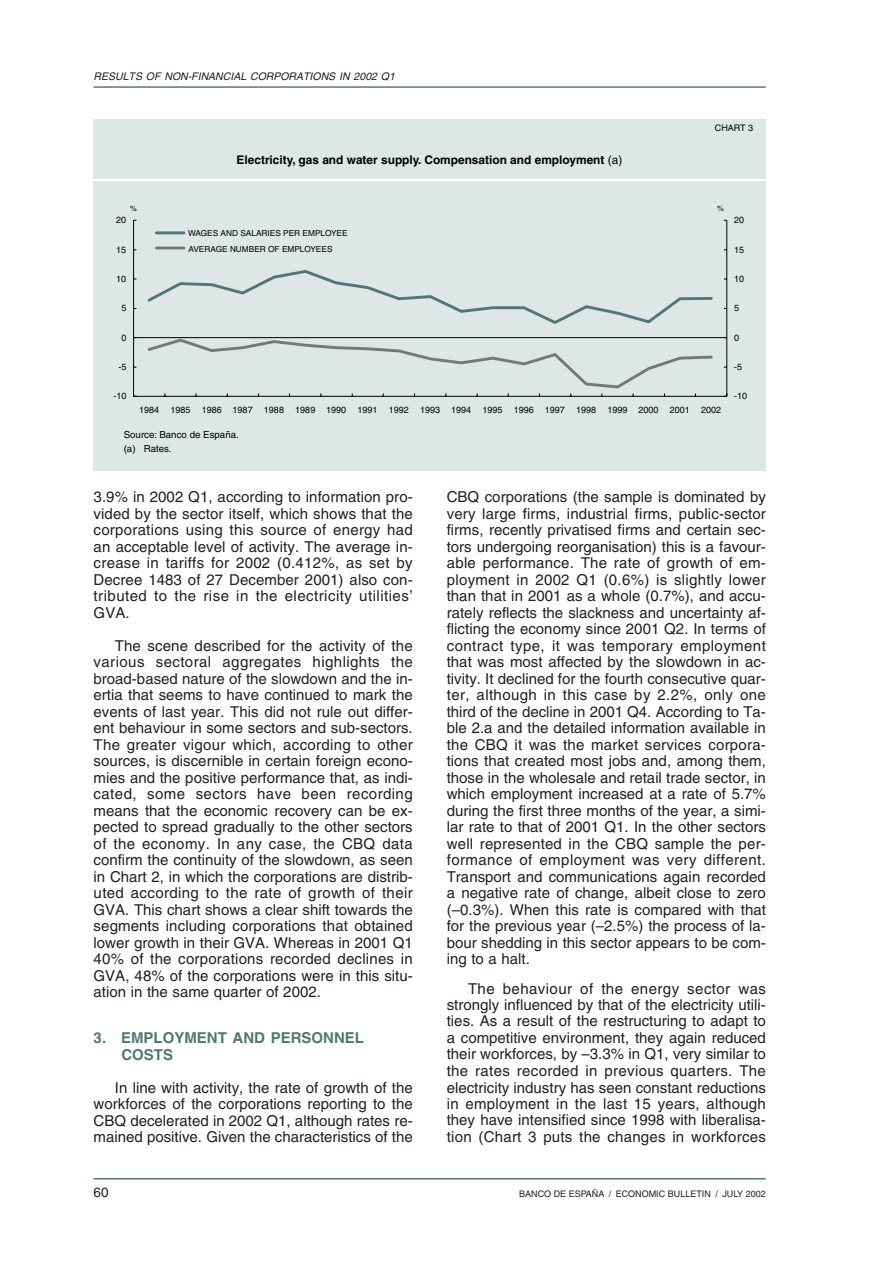
<style>
.page{position:relative;width:893px;height:1263px;background:#fff}
.page>*{position:absolute;margin:0;border:0;box-sizing:border-box;transform-origin:0 0}
.t1{font:15px/16.5px "Helvetica";color:#231f20;text-align:justify}
.t2{font:700 15px/16.4px "Helvetica";color:#517675}
.t3{font:13.5px "Helvetica";color:#231f20}
.t4{font:700 11.85px "Helvetica";color:#000}
.t5{font:italic 10.5px "Helvetica";color:#231f20}
.t6{font:9.75px/14.1px "Helvetica";color:#000}
.t7{font:9px "Helvetica";color:#000}
.t8{font:9px "Helvetica";color:#231f20}
.t9{font:8.25px/15.1px "Helvetica";color:#000}
.t10{font:7.5px "Helvetica";color:#000}
.s1{font-weight:400}
</style>
<div class="page">
<hr style="left:94px;top:86px;width:671px;height:2px;background:#517675">
<hr style="left:94px;top:1178px;width:671px;height:1px;background:#517675">
<div style="left:94px;top:181px;width:671px;height:289px;background:#dee6e6"></div>
<div style="left:94px;top:119px;width:671px;height:60px;background:#dee6e6"></div>
<hr style="left:133px;top:220px;width:1px;height:176px;background:#000">
<hr style="left:134px;top:396px;width:592px;height:1px;background:#000">
<hr style="left:726px;top:220px;width:1px;height:176px;background:#000">
<hr style="left:134px;top:337px;width:592px;height:1px;background:#000">
<svg style="left:147px;top:270px;width:566px;height:54px"></svg>
<svg style="left:145px;top:337px;width:569px;height:59px"></svg>
<hr style="left:156px;top:231px;width:28px;height:3px;background:#517675">
<hr style="left:156px;top:247px;width:28px;height:2px;background:#777">
<p class="t5" style="left:94px;top:72px;width:305px">RESULTS OF NON-FINANCIAL CORPORATIONS IN 2002 Q1</p>
<p class="t4" style="left:236px;top:156px;width:387px">Electricity, gas and water supply. Compensation and employment <span class="s1">(a)</span></p>
<p class="t7" style="left:715px;top:124px;width:40px">CHART 3</p>
<p class="t10" style="left:130px;top:206px;width:8px">%</p>
<p class="t10" style="left:717px;top:206px;width:8px">%</p>
<p class="t7" style="left:116px;top:217px;width:12px">20</p>
<p class="t7" style="left:116px;top:246px;width:12px">15</p>
<p class="t7" style="left:116px;top:275px;width:12px">10</p>
<p class="t7" style="left:121px;top:305px;width:7px">5</p>
<p class="t7" style="left:121px;top:334px;width:7px">0</p>
<p class="t7" style="left:118px;top:364px;width:10px">-5</p>
<p class="t7" style="left:113px;top:393px;width:15px">-10</p>
<p class="t9" style="left:188px;top:227px;width:161px">WAGES AND SALARIES PER EMPLOYEE<br>AVERAGE NUMBER OF EMPLOYEES</p>
<p class="t7" style="left:139px;top:406px;width:22px">1984</p>
<p class="t7" style="left:170px;top:406px;width:22px">1985</p>
<p class="t7" style="left:202px;top:406px;width:52px">1986 1987</p>
<p class="t7" style="left:264px;top:406px;width:22px">1988</p>
<p class="t7" style="left:295px;top:406px;width:52px">1989 1990</p>
<p class="t7" style="left:357px;top:406px;width:22px">1991</p>
<p class="t7" style="left:389px;top:406px;width:22px">1992</p>
<p class="t7" style="left:420px;top:406px;width:52px">1993 1994</p>
<p class="t7" style="left:482px;top:406px;width:22px">1995</p>
<p class="t7" style="left:514px;top:406px;width:52px">1996 1997</p>
<p class="t7" style="left:576px;top:406px;width:22px">1998</p>
<p class="t7" style="left:607px;top:406px;width:52px">1999 2000</p>
<p class="t7" style="left:670px;top:406px;width:22px">2001</p>
<p class="t7" style="left:701px;top:406px;width:22px">2002</p>
<p class="t6" style="left:124px;top:428px;width:117px">Source: Banco de España. (a) Rates.</p>
<p class="t7" style="left:734px;top:217px;width:12px">20</p>
<p class="t7" style="left:734px;top:246px;width:12px">15</p>
<p class="t7" style="left:734px;top:275px;width:12px">10</p>
<p class="t7" style="left:734px;top:305px;width:7px">5</p>
<p class="t7" style="left:734px;top:334px;width:7px">0</p>
<p class="t7" style="left:734px;top:364px;width:10px">-5</p>
<p class="t7" style="left:734px;top:393px;width:15px">-10</p>
<p class="t1" style="left:94px;top:490px;width:321px">3.9% in 2002 Q1, according to information pro&shy;vided by the sector itself, which shows that the corporations using this source of energy had an acceptable level of activity. The average in&shy;crease in tariffs for 2002 (0.412%, as set by Decree 1483 of 27 December 2001) also con&shy;tributed to the rise in the electricity utilities’ GVA.</p>
<p class="t1" style="left:94px;top:639px;width:321px;text-indent:21px">The scene described for the activity of the various sectoral aggregates highlights the broad-based nature of the slowdown and the in&shy;ertia that seems to have continued to mark the events of last year. This did not rule out differ&shy;ent behaviour in some sectors and sub-sectors.<br>The greater vigour which, according to other sources, is discernible in certain foreign econo&shy;mies and the positive performance that, as indi&shy;cated, some sectors have been recording means that the economic recovery can be ex&shy;pected to spread gradually to the other sectors of the economy. In any case, the CBQ data confirm the continuity of the slowdown, as seen in Chart 2, in which the corporations are distrib&shy;uted according to the rate of growth of their GVA. This chart shows a clear shift towards the segments including corporations that obtained lower growth in their GVA. Whereas in 2001 Q1<br>40% of the corporations recorded declines in GVA, 48% of the corporations were in this situ&shy;ation in the same quarter of 2002.</p>
<p class="t2" style="left:121px;top:1031px;width:244px;text-indent:-28px">3. EMPLOYMENT AND PERSONNEL<br>COSTS</p>
<p class="t1" style="left:94px;top:1081px;width:320px;text-indent:21px">In line with activity, the rate of growth of the workforces of the corporations reporting to the CBQ decelerated in 2002 Q1, although rates re&shy;mained positive. Given the characteristics of the</p>
<p class="t1" style="left:447px;top:490px;width:320px">CBQ corporations (the sample is dominated by very large firms, industrial firms, public-sector firms, recently privatised firms and certain sec&shy;tors undergoing reorganisation) this is a favour&shy;able performance. The rate of growth of em&shy;ployment in 2002 Q1 (0.6%) is slightly lower than that in 2001 as a whole (0.7%), and accu&shy;rately reflects the slackness and uncertainty af&shy;flicting the economy since 2001 Q2. In terms of contract type, it was temporary employment that was most affected by the slowdown in ac&shy;tivity. It declined for the fourth consecutive quar&shy;ter, although in this case by 2.2%, only one third of the decline in 2001 Q4. According to Ta&shy;ble 2.a and the detailed information available in the CBQ it was the market services corpora&shy;tions that created most jobs and, among them, those in the wholesale and retail trade sector, in which employment increased at a rate of 5.7% during the first three months of the year, a simi&shy;lar rate to that of 2001 Q1. In the other sectors well represented in the CBQ sample the per&shy;formance of employment was very different.<br>Transport and communications again recorded a negative rate of change, albeit close to zero (–0.3%). When this rate is compared with that for the previous year (–2.5%) the process of la&shy;bour shedding in this sector appears to be com&shy;ing to a halt.</p>
<p class="t1" style="left:447px;top:981px;width:320px;text-indent:21px">The behaviour of the energy sector was strongly influenced by that of the electricity utili&shy;ties. As a result of the restructuring to adapt to a competitive environment, they again reduced their workforces, by –3.3% in Q1, very similar to the rates recorded in previous quarters. The electricity industry has seen constant reductions in employment in the last 15 years, although they have intensified since 1998 with liberalisa&shy;tion (Chart 3 puts the changes in workforces</p>
<p class="t3" style="left:94px;top:1188px;width:16px">60</p>
<p class="t8" style="left:519px;top:1190px;width:248px">BANCO DE ESPAÑA / ECONOMIC BULLETIN / JULY 2002</p>
</div>
